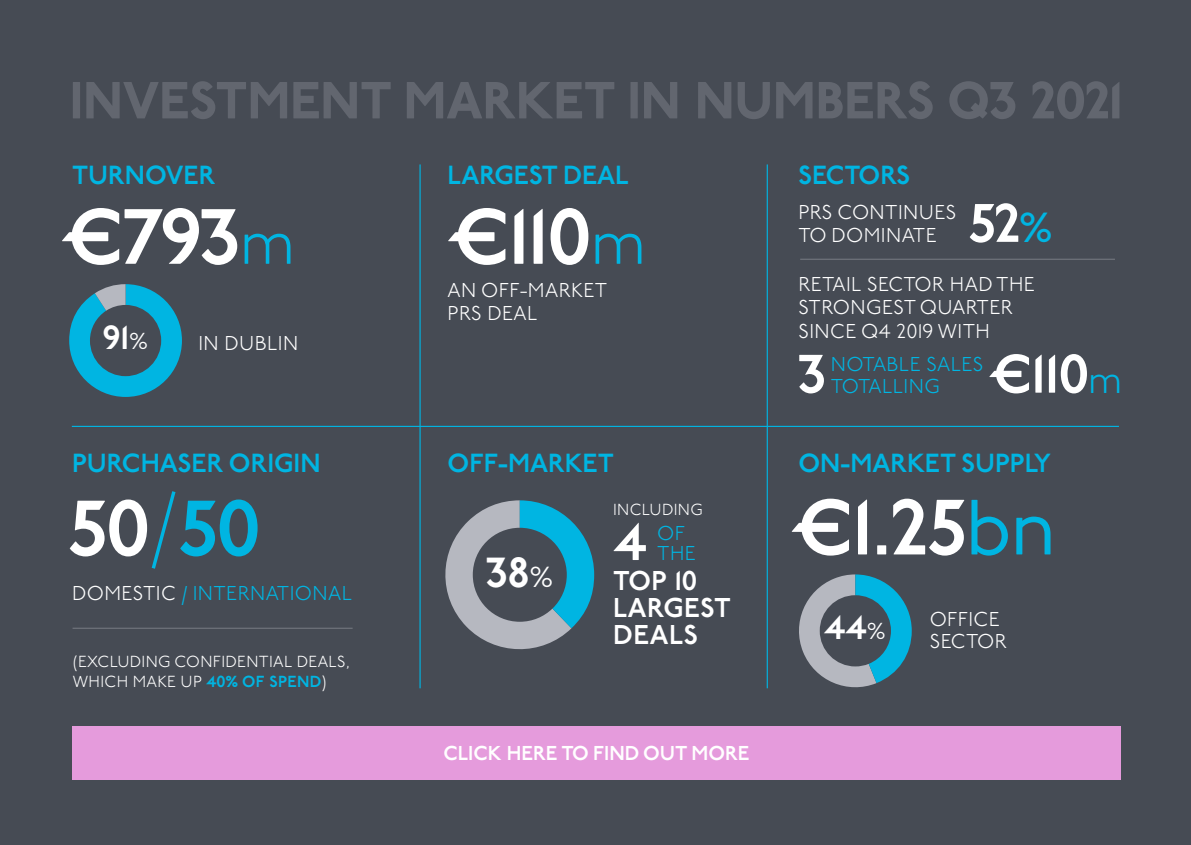
<style>
.page{position:relative;width:1191px;height:845px;background:#464b54}
.page>*{position:absolute;margin:0;border:0;box-sizing:border-box;transform-origin:0 0}
.t1{font:600 78px "P22 Underground";letter-spacing:-.02em;color:#fff}
.t2{font:600 54px "P22 Underground";color:#fff}
.t3{font:800 52px "P22 Underground";color:#62666f}
.t4{font:600 52px "P22 Underground";color:#fff}
.t5{font:600 42px "P22 Underground";color:#fff}
.t6{font:600 33.4px "P22 Underground";color:#fff}
.t7{font:600 27.2px/27.2px "P22 Underground";letter-spacing:.02em;color:#fff}
.t8{font:600 26.2px "P22 Underground";color:#00b5e2}
.t9{font:300 20px/23px "P22 Underground";letter-spacing:.02em;color:#fff}
.t10{font:300 20px/20px "P22 Underground";letter-spacing:.02em;color:#00b5e2}
.t11{font:600 20px "P22 Underground";color:#fff}
.t12{font:300 16px/20px "P22 Underground";letter-spacing:.02em;color:#fff}
.s1{font-weight:300;font-size:62px;color:#00b5e2}
.s2{font-weight:400;font-size:42px;color:#00b5e2}
.s3{font-weight:300;font-size:23px}
.s4{font-weight:300;font-size:38px;color:#00b5e2}
.s5{color:#00b5e2}
.s6{color:#fff}
.s7{font-weight:600;color:#00b5e2}
.s8{font-weight:300;font-size:29px}
.s9{font-weight:400;color:#00b5e2}
</style>
<div class="page">
<hr style="left:800px;top:259px;width:315px;height:1px;background:#71757d">
<hr style="left:419px;top:164px;width:2px;height:524px;background:#00b5e2">
<hr style="left:766px;top:164px;width:2px;height:524px;background:#00b5e2">
<hr style="left:72px;top:426px;width:1047px;height:1px;background:#00b5e2">
<svg style="left:69px;top:284px;width:113px;height:113px"></svg>
<svg style="left:799px;top:574px;width:112px;height:114px"></svg>
<svg style="left:445px;top:500px;width:149px;height:150px"></svg>
<svg style="left:151px;top:491px;width:25px;height:78px"></svg>
<hr style="left:73px;top:627px;width:280px;height:2px;background:#71757d">
<div style="left:72px;top:726px;width:1048px;height:54px;background:#e59bdc"></div>
<p class="t3" style="left:70px;top:70px;width:1054px">INVESTMENT MARKET IN NUMBERS Q3 2021</p>
<p class="t8" style="left:72px;top:160px;width:145px">TURNOVER</p>
<p class="t8" style="left:447px;top:160px;width:183px">LARGEST DEAL</p>
<p class="t8" style="left:798px;top:160px;width:113px">SECTORS</p>
<p class="t1" style="left:61px;top:193px;width:236px">€793<span class="s1">m</span></p>
<p class="t1" style="left:447px;top:193px;width:200px">€110<span class="s1">m</span></p>
<p class="t9" style="left:798px;top:202px;width:159px">PRS CONTINUES<br>TO DOMINATE</p>
<p class="t2" style="left:968px;top:193px;width:86px">52<span class="s2">%</span></p>
<p class="t6" style="left:103px;top:319px;width:47px">91<span class="s3">%</span></p>
<p class="t9" style="left:198px;top:332px;width:101px">IN DUBLIN</p>
<p class="t9" style="left:447px;top:280px;width:161px">AN OFF-MARKET<br>PRS DEAL</p>
<p class="t9" style="left:798px;top:274px;width:238px">RETAIL SECTOR HAD THE<br>STRONGEST QUARTER<br>SINCE Q4 2019 WITH</p>
<p class="t2" style="left:988px;top:344px;width:135px">€110<span class="s4">m</span></p>
<p class="t2" style="left:798px;top:344px;width:29px">3</p>
<p class="t10" style="left:831px;top:355px;width:154px">NOTABLE SALES</p>
<p class="t10" style="left:831px;top:377px;width:110px">TOTALLING</p>
<p class="t8" style="left:72px;top:448px;width:250px">PURCHASER ORIGIN</p>
<p class="t8" style="left:447px;top:448px;width:168px">OFF-MARKET</p>
<p class="t8" style="left:798px;top:448px;width:254px">ON-MARKET SUPPLY</p>
<p class="t1" style="left:68px;top:485px;width:194px">50 <span class="s5">50</span></p>
<p class="t10" style="left:72px;top:584px;width:281px"><span class="s6">DOMESTIC</span> / INTERNATIONAL</p>
<p class="t12" style="left:73px;top:652px;width:279px">(EXCLUDING CONFIDENTIAL DEALS,<br>WHICH MAKE UP <span class="s7">40% OF SPEND</span>)</p>
<p class="t5" style="left:486px;top:548px;width:69px">38<span class="s8">%</span></p>
<p class="t12" style="left:613px;top:500px;width:91px">INCLUDING</p>
<p class="t4" style="left:613px;top:513px;width:35px">4</p>
<p class="t7" style="left:613px;top:568px;width:119px">TOP 10<br>LARGEST<br>DEALS</p>
<p class="t10" style="left:657px;top:524px;width:40px">OF<br>THE</p>
<p class="t11" style="left:443px;top:742px;width:308px">CLICK HERE TO FIND OUT MORE</p>
<p class="t1" style="left:791px;top:484px;width:267px">€1.25<span class="s9">bn</span></p>
<p class="t6" style="left:824px;top:608px;width:63px">44<span class="s3">%</span></p>
<p class="t9" style="left:929px;top:609px;width:79px;line-height:22px">OFFICE<br>SECTOR</p>
</div>
